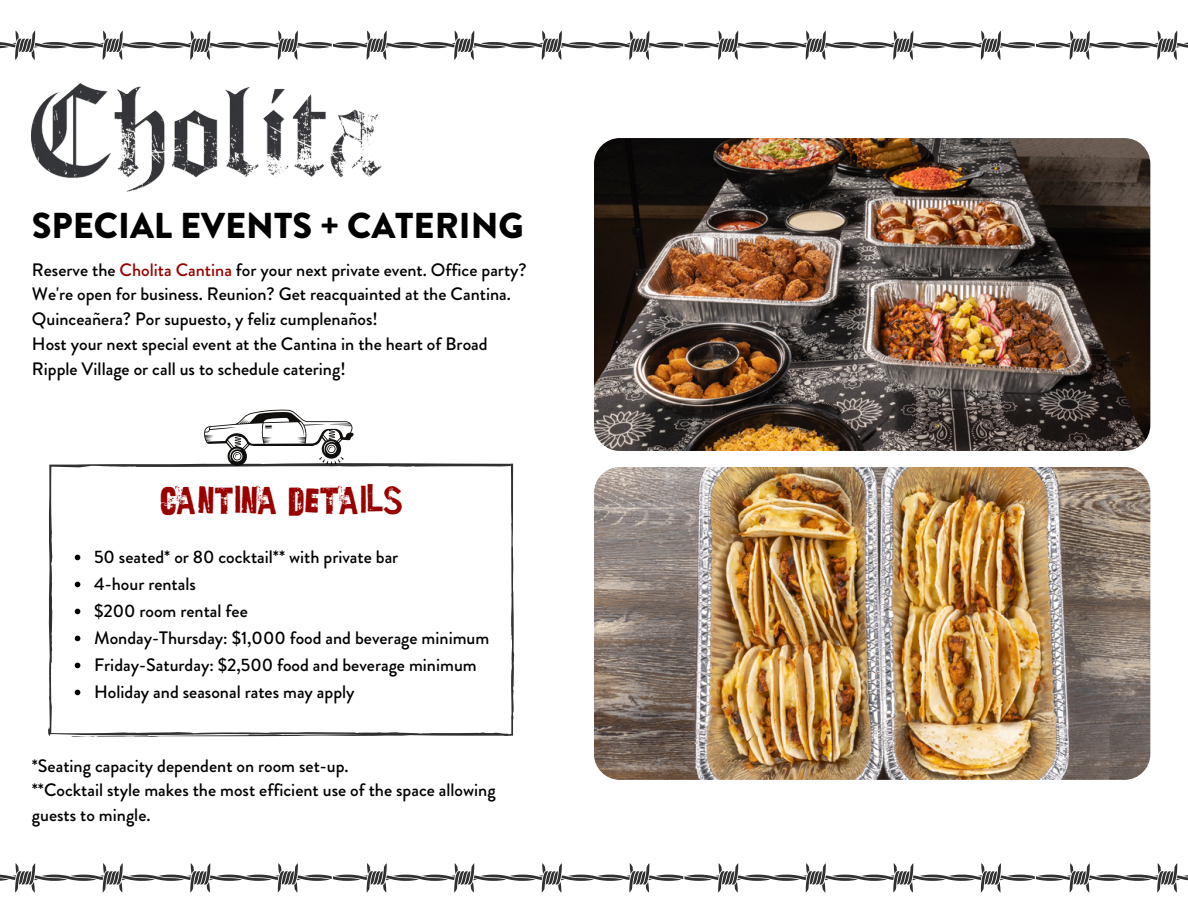
<style>
.page{position:relative;width:1188px;height:918px;background:#fff}
.page>*{position:absolute;margin:0;border:0;box-sizing:border-box;transform-origin:0 0}
.t1{font:900 36px "Brandon Grotesque";color:#000}
.t2{font:36px "Ed Gein Ynnocent";color:#900}
.t3{font:500 18px/24.8px "Brandon Grotesque";color:#000}
.s1{color:#900}
</style>
<div class="page">
<img style="left:32px;top:83px;width:350px;height:108px">
<svg style="left:0;top:31px;width:1188px;height:29px"></svg>
<svg style="left:0;top:863px;width:1188px;height:30px"></svg>
<svg style="left:48px;top:463px;width:466px;height:274px"></svg>
<svg style="left:204px;top:409px;width:150px;height:57px"></svg>
<svg style="left:75px;top:555px;width:5px;height:5px"></svg>
<svg style="left:75px;top:582px;width:5px;height:5px"></svg>
<svg style="left:75px;top:609px;width:5px;height:5px"></svg>
<svg style="left:75px;top:636px;width:5px;height:5px"></svg>
<svg style="left:75px;top:663px;width:5px;height:5px"></svg>
<svg style="left:75px;top:690px;width:5px;height:5px"></svg>
<img style="left:594px;top:467px;width:556px;height:313px;border-radius:26px">
<img style="left:594px;top:138px;width:556px;height:313px;border-radius:26px">
<h2 class="t1" style="left:32px;top:200px;width:493px">SPECIAL EVENTS + CATERING</h2>
<p class="t3" style="left:32px;top:257px;width:496px">Reserve the <span class="s1">Cholita Cantina</span> for your next private event. Office party?<br>We're open for business. Reunion? Get reacquainted at the Cantina.<br>Quinceañera? Por supuesto, y feliz cumplenaños!<br>Host your next special event at the Cantina in the heart of Broad Ripple Village or call us to schedule catering!</p>
<p class="t2" style="left:160px;top:481px;width:245px">CANTINA DETAILS</p>
<p class="t3" style="left:94px;top:544px;width:306px">50 seated* or 80 cocktail** with private bar</p>
<p class="t3" style="left:94px;top:571px;width:103px">4-hour rentals</p>
<p class="t3" style="left:94px;top:598px;width:155px">$200 room rental fee</p>
<h1 class="t3" style="left:94px;top:625px;width:397px">Monday-Thursday: $1,000 food and beverage minimum</h1>
<h3 class="t3" style="left:94px;top:652px;width:384px">Friday-Saturday: $2,500 food and beverage minimum</h3>
<p class="t3" style="left:94px;top:679px;width:262px">Holiday and seasonal rates may apply</p>
<p class="t3" style="left:32px;top:753px;width:465px">*Seating capacity dependent on room set-up.<br>**Cocktail style makes the most efficient use of the space allowing guests to mingle.</p>
</div>
